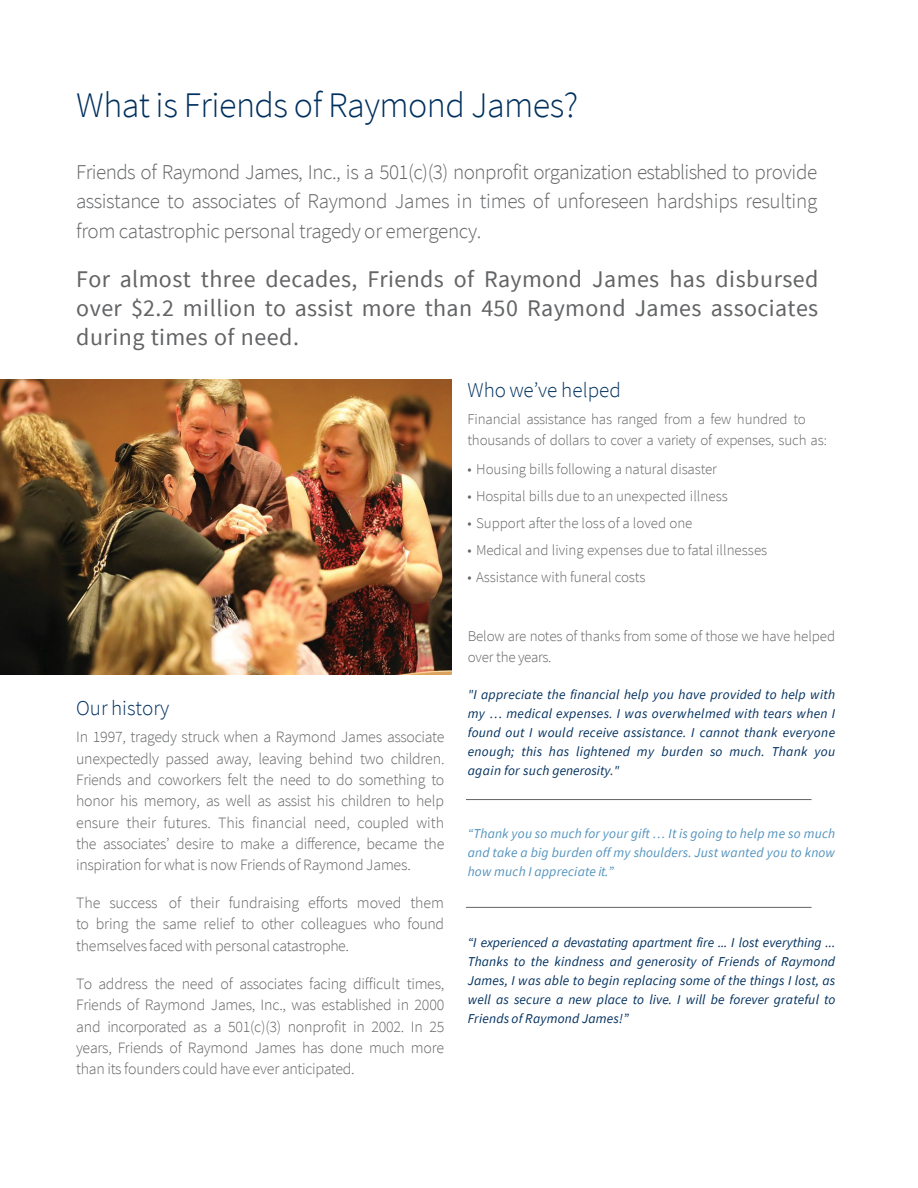
<style>
.page{position:relative;width:918px;height:1188px;background:#fff}
.page>*{position:absolute;margin:0;border:0;box-sizing:border-box;transform-origin:0 0}
.t1{font:300 36px "Source Sans Pro";letter-spacing:-.015em;color:#00305e}
.t2{font:24px/28.8px "Source Sans Pro";letter-spacing:.015em;color:#636466;text-align:justify}
.t3{font:300 21px/29.4px "Source Sans Pro";letter-spacing:-.02em;color:#636466;text-align:justify}
.t4{font:300 21px "Source Sans Pro";color:#00305e}
.t5{font:300 15.9px/21.3px "Source Sans Pro";letter-spacing:-.015em;color:#636466;text-align:justify}
.t6{font:300 15px/21.3px "Source Sans Pro";letter-spacing:-.01em;color:#636466}
.t7{font:italic 13.5px/19px "Source Sans Pro";letter-spacing:.01em;color:#00305e;text-align:justify}
.t8{font:italic 13.5px/19px "Source Sans Pro";letter-spacing:.015em;color:#5393bd;text-align:justify}
</style>
<div class="page">
<hr style="left:466px;top:799px;width:346px;height:1px;background:#636466">
<hr style="left:466px;top:907px;width:346px;height:1px;background:#636466">
<img style="left:0;top:379px;width:452px;height:295px">
<h2 class="t1" style="left:76px;top:83px;width:504px">What is Friends of Raymond James?</h2>
<p class="t3" style="left:76px;top:157px;width:743px">Friends of Raymond James, Inc., is a 501(c)(3) nonprofit organization established to provide assistance to associates of Raymond James in times of unforeseen hardships resulting from catastrophic personal tragedy or emergency.</p>
<p class="t2" style="left:76px;top:265px;width:744px">For almost three decades, Friends of Raymond James has disbursed over $2.2 million to assist more than 450 Raymond James associates during times of need.</p>
<p class="t4" style="left:76px;top:695px;width:95px">Our history</p>
<p class="t5" style="left:76px;top:726px;width:370px">In 1997, tragedy struck when a Raymond James associate unexpectedly passed away, leaving behind two children.<br>Friends and coworkers felt the need to do something to honor his memory, as well as assist his children to help ensure their futures. This financial need, coupled with the associates’ desire to make a difference, became the inspiration for what is now Friends of Raymond James.</p>
<p class="t5" style="left:76px;top:892px;width:370px">The success of their fundraising efforts moved them to bring the same relief to other colleagues who found themselves facedwith personal catastrophe.</p>
<p class="t5" style="left:76px;top:973px;width:370px">To address the need of associates facing difficult times, Friends of Raymond James, Inc., was established in 2000 and incorporated as a 501(c)(3) nonprofit in 2002. In 25 years, Friends of Raymond James has done much more than its founders could have ever anticipated.</p>
<p class="t4" style="left:468px;top:377px;width:155px">Who we’ve helped</p>
<p class="t6" style="left:468px;top:408px;width:361px">Financial assistance has ranged from a few hundred to thousands of dollars to cover a variety of expenses, such as:</p>
<p class="t6" style="left:468px;top:458px;width:251px">• Housing bills following a natural disaster</p>
<p class="t6" style="left:468px;top:485px;width:262px">• Hospital bills due to an unexpected illness</p>
<p class="t6" style="left:468px;top:512px;width:227px">• Support after the loss of a loved one</p>
<p class="t6" style="left:468px;top:539px;width:301px">• Medical and living expenses due to fatal illnesses</p>
<p class="t6" style="left:468px;top:566px;width:179px">• Assistance with funeral costs</p>
<p class="t6" style="left:468px;top:626px;width:369px">Below are notes of thanks from some of those we have helped over the years.</p>
<p class="t7" style="left:468px;top:684px;width:369px">"I appreciate the financial help you have provided to help with my … medical expenses. I was overwhelmed with tears when I found out I would receive assistance. I cannot thank everyone enough; this has lightened my burden so much. Thank you again for such generosity."</p>
<p class="t8" style="left:468px;top:823px;width:369px">“Thank you so much for your gift … It is going to help me so much and take a big burden off my shoulders. Just wanted you to know how much I appreciate it.”</p>
<p class="t7" style="left:468px;top:933px;width:369px">“I experienced a devastating apartment fire ... I lost everything ...<br>Thanks to the kindness and generosity of Friends of Raymond James, I was able to begin replacing some of the things I lost, as well as secure a new place to live. I will be forever grateful to Friends of Raymond James!”</p>
</div>
